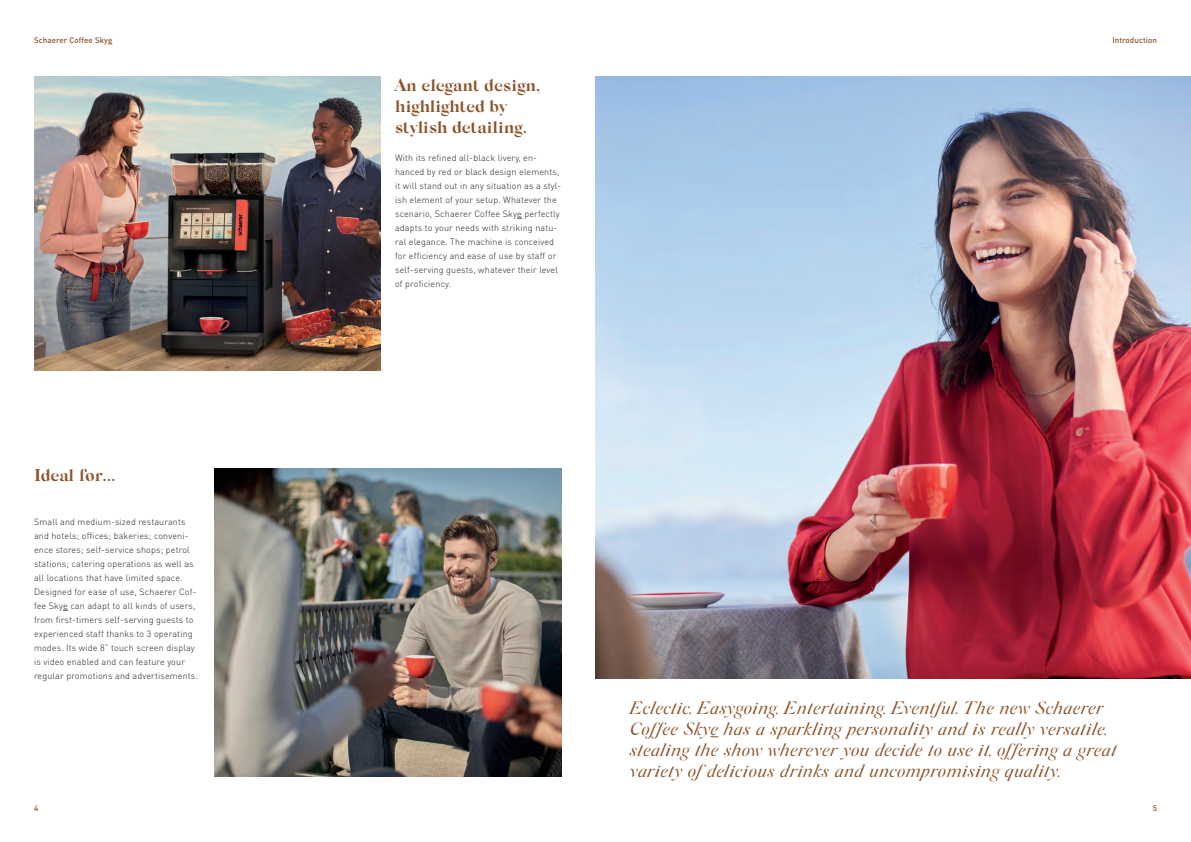
<style>
.page{position:relative;width:1191px;height:842px;background:#fff}
.page>*{position:absolute;margin:0;border:0;box-sizing:border-box;transform-origin:0 0}
.t1{font:italic 18px/21px "Silk Serif";letter-spacing:.005em;color:#8d5329}
.t2{font:700 17px/21px "Silk Serif";color:#8d5329}
.t3{font:300 9px/14px "DIN Pro";letter-spacing:.015em;color:#231f20}
.t4{font:500 8px "DIN Pro";letter-spacing:.01em;color:#8d5329}
</style>
<div class="page">
<img style="left:595px;top:77px;width:596px;height:602px">
<img style="left:34px;top:77px;width:347px;height:294px">
<img style="left:214px;top:469px;width:347px;height:308px">
<p class="t4" style="left:34px;top:35px;width:80px">Schaerer Coffee Skye</p>
<h2 class="t2" style="left:34px;top:464px;width:83px">Ideal for...</h2>
<p class="t3" style="left:34px;top:514px;width:165px">Small and medium-sized restaurants and hotels; offices; bakeries; conveni&shy;ence stores; self-service shops; petrol stations; catering operations as well as all locations that have limited space.<br>Designed for ease of use, Schaerer Cof&shy;fee Skye can adapt to all kinds of users, from first-timers self-serving guests to experienced staff thanks to 3 operating modes. Its wide 8” touch screen display is video enabled and can feature your regular promotions and advertisements.</p>
<h2 class="t2" style="left:395px;top:75px;width:147px">An elegant design, highlighted by stylish detailing.</h2>
<p class="t3" style="left:395px;top:150px;width:168px">With its refined all-black livery, en&shy;hanced by red or black design elements, it will stand out in any situation as a styl&shy;ish element of your setup. Whatever the scenario, Schaerer Coffee Skye perfectly adapts to your needs with striking natu&shy;ral elegance. The machine is conceived for efficiency and ease of use by staff or self-serving guests, whatever their level of proficiency.</p>
<p class="t4" style="left:1112px;top:35px;width:46px">Introduction</p>
<p class="t1" style="left:629px;top:698px;width:488px">Eclectic, Easygoing, Entertaining, Eventful. The new Schaerer Coffee Skye has a sparkling personality and is really versatile, stealing the show wherever you decide to use it, offering a great variety ofdelicious drinks and uncompromising quality.</p>
<p class="t4" style="left:34px;top:803px;width:6px">4</p>
<p class="t4" style="left:1152px;top:803px;width:6px">5</p>
</div>
